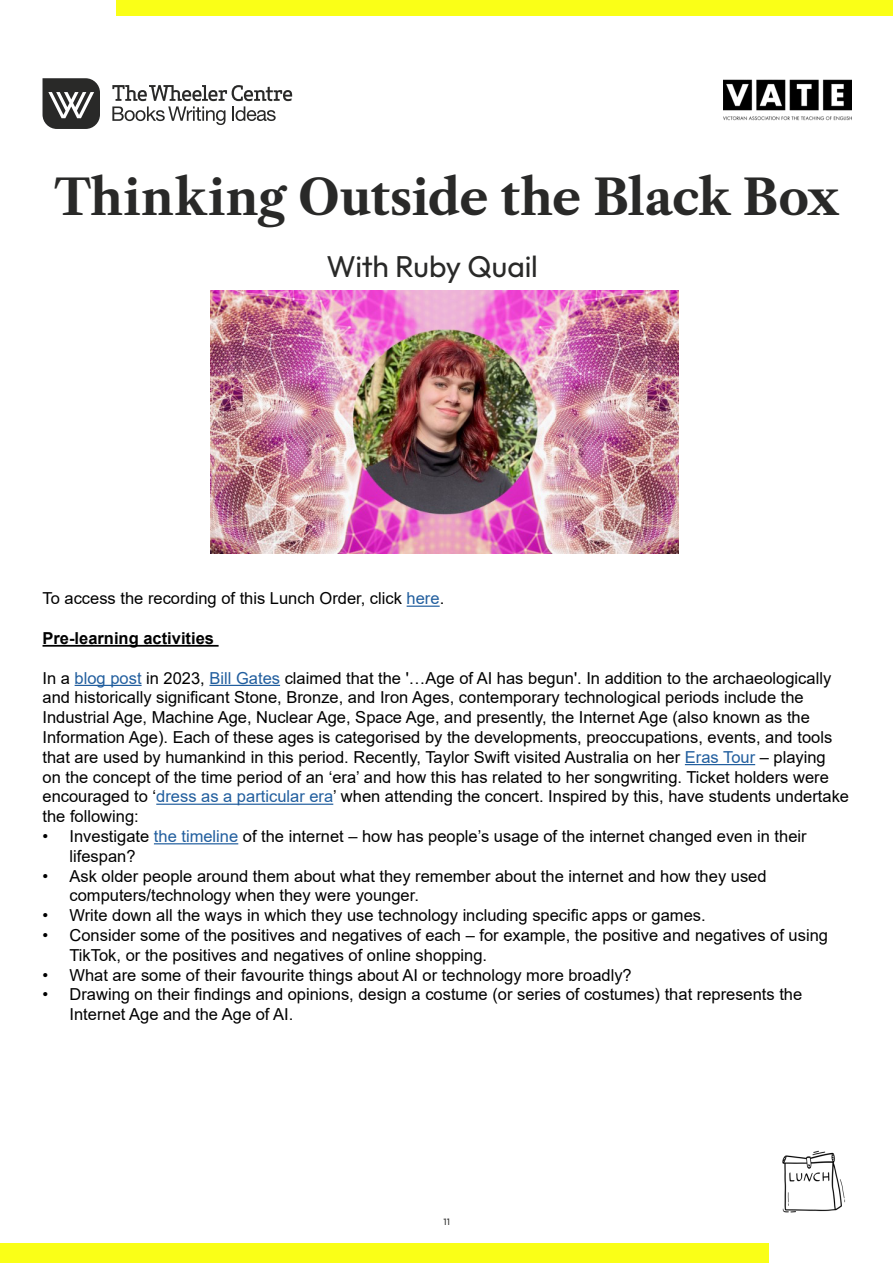
<style>
.page{position:relative;width:893px;height:1263px;background:#fff}
.page>*{position:absolute;margin:0;border:0;box-sizing:border-box;transform-origin:0 0}
.t1{font:700 48px "Libre Caslon Text";letter-spacing:-.01em;color:#292928}
.t2{font:30px "Outfit";letter-spacing:-.01em;color:#292928}
.t3{font:16.5px/19.8px "Arial";color:#000}
.t4{font:700 16.5px "Arial";color:#000}
.t5{font:9px "Outfit";color:#292928}
.s1{color:#215e9e}
</style>
<div class="page">
<div style="left:116px;top:0;width:777px;height:16px;background:#faff17"></div>
<div style="left:0;top:1243px;width:769px;height:20px;background:#faff17"></div>
<svg style="left:112px;top:85px;width:180px;height:40px"></svg>
<svg style="left:43px;top:78px;width:57px;height:51px"></svg>
<img style="left:724px;top:79px;width:127px;height:42px">
<hr style="left:407px;top:606px;width:33px;height:1px;background:#215e9e">
<hr style="left:43px;top:645px;width:176px;height:2px;background:#000">
<hr style="left:75px;top:685px;width:67px;height:1px;background:#215e9e">
<hr style="left:209px;top:685px;width:71px;height:1px;background:#215e9e">
<hr style="left:685px;top:764px;width:70px;height:1px;background:#215e9e">
<hr style="left:156px;top:804px;width:177px;height:1px;background:#215e9e">
<hr style="left:154px;top:843px;width:84px;height:1px;background:#215e9e">
<img style="left:782px;top:1150px;width:63px;height:63px">
<img style="left:211px;top:290px;width:467px;height:263px">
<h1 class="t1" style="left:54px;top:168px;width:786px">Thinking Outside the Black Box</h1>
<h2 class="t2" style="left:326px;top:250px;width:213px">With Ruby Quail</h2>
<p class="t3" style="left:43px;top:589px;width:403px">To access the recording of this Lunch Order, click <span class="s1">here</span>.</p>
<p class="t4" style="left:43px;top:627px;width:173px">Pre-learning activities</p>
<p class="t3" style="left:43px;top:668px;width:808px">In a <span class="s1">blog post</span> in 2023, <span class="s1">Bill Gates</span> claimed that the '…Age of AI has begun'. In addition to the archaeologically and historically significant Stone, Bronze, and Iron Ages, contemporary technological periods include the Industrial Age, Machine Age, Nuclear Age, Space Age, and presently, the Internet Age (also known as the Information Age). Each of these ages is categorised by the developments, preoccupations, events, and tools that are used by humankind in this period. Recently, Taylor Swift visited Australia on her <span class="s1">Eras Tour</span> – playing<br>on the concept of the time period of an ‘era’ and how this has related to her songwriting. Ticket holders were encouraged to ‘<span class="s1">dress as a particular era</span>’ when attending the concert. Inspired by this, have students undertake the following:</p>
<p class="t3" style="left:70px;top:826px;width:739px;text-indent:-27px">• Investigate <span class="s1">the timeline</span> of the internet – how has people’s usage of the internet changed even in their lifespan?</p>
<p class="t3" style="left:70px;top:866px;width:699px;text-indent:-27px">• Ask older people around them about what they remember about the internet and how they used computers/technology when they were younger.</p>
<p class="t3" style="left:43px;top:905px;width:665px">• Write down all the ways in which they use technology including specific apps or games.</p>
<p class="t3" style="left:70px;top:925px;width:760px;text-indent:-27px">• Consider some of the positives and negatives of each – for example, the positive and negatives of using<br>TikTok, or the positives and negatives of online shopping.</p>
<p class="t3" style="left:43px;top:965px;width:591px">• What are some of their favourite things about AI or technology more broadly?</p>
<p class="t3" style="left:70px;top:985px;width:734px;text-indent:-27px">• Drawing on their findings and opinions, design a costume (or series of costumes) that represents the<br>Internet Age and the Age of AI.</p>
<p class="t5" style="left:443px;top:1216px;width:8px">11</p>
</div>
